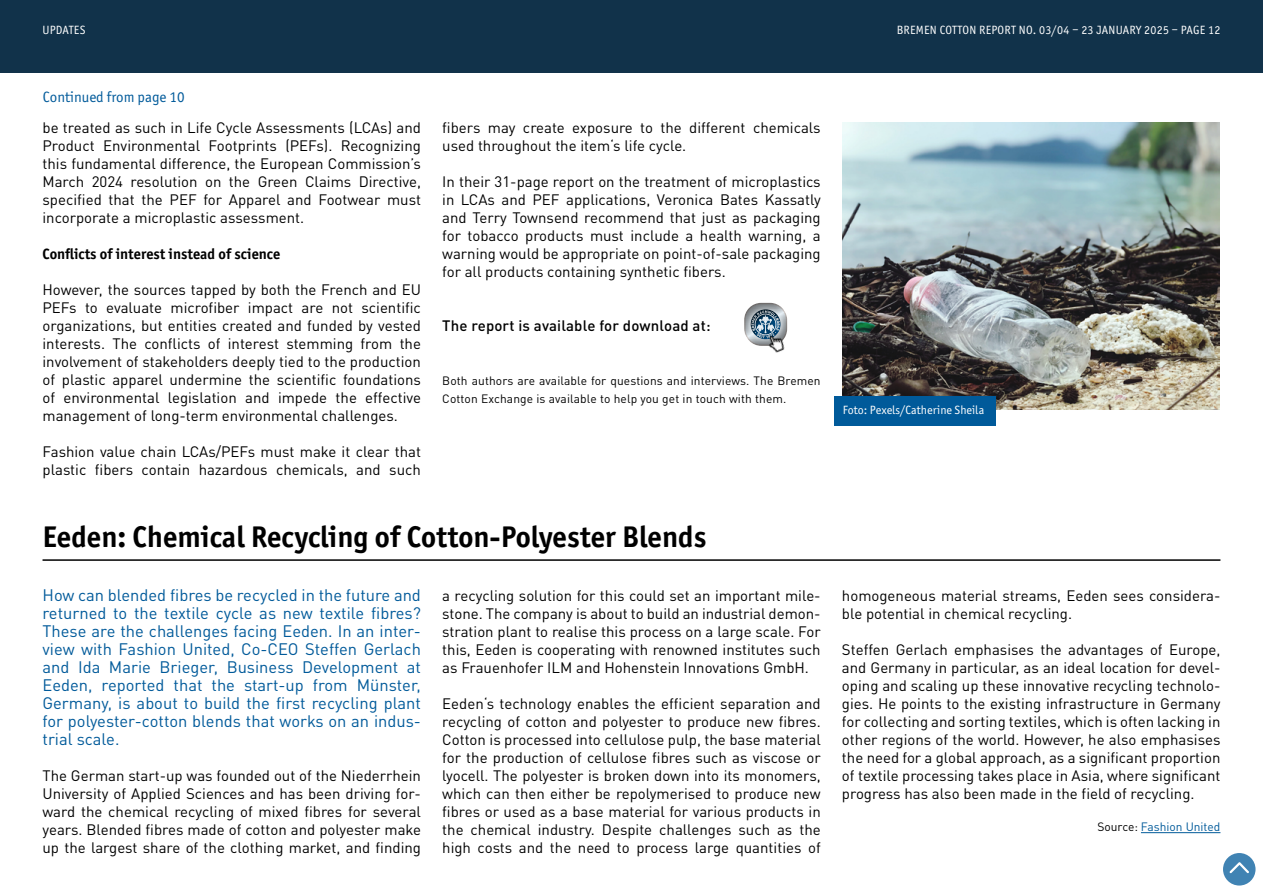
<style>
.page{position:relative;width:1263px;height:893px;background:#fff}
.page>*{position:absolute;margin:0;border:0;box-sizing:border-box;transform-origin:0 0}
.t1{font:700 30px "Officina Sans ITC Pro";color:#000}
.t2{font:16.5px/18px "DINOT";color:#005a9a;text-align:justify}
.t3{font:15px/18px "DINOT";color:#000;text-align:justify}
.t4{font:700 15px "Officina Sans ITC Pro";color:#000}
.t5{font:500 15px "DINOT";letter-spacing:.01em;color:#000}
.t6{font:15px "Officina Sans ITC Pro";color:#005a9a}
.t7{font:12px/18px "DINOT";letter-spacing:.01em;color:#000}
.t8{font:12px "Officina Sans ITC Pro";letter-spacing:.02em;color:#fff}
.t9{font:12px "Officina Sans ITC Pro";color:#fff}
.t10{font:12px "DINOT";color:#005a9a}
.s1{color:#000}
</style>
<div class="page">
<div style="left:0;top:0;width:1263px;height:73px;background:#11324a"></div>
<div style="left:737px;top:297px;width:57px;height:44px;background:#000;opacity:.75"></div>
<img style="left:760px;top:328px;width:34px;height:25px">
<hr style="left:43px;top:559px;width:1177px;height:2px;background:#000">
<hr style="left:1141px;top:832px;width:79px;height:1px;background:#005a9a">
<img style="left:843px;top:123px;width:376px;height:287px">
<div style="left:834px;top:397px;width:162px;height:29px;background:#005a9a"></div>
<div style="left:1223px;top:853px;width:32px;height:32px;background:#4083b3;border-radius:50%"></div>
<svg style="left:1229px;top:862px;width:20px;height:12px"></svg>
<p class="t8" style="left:43px;top:23px;width:45px">U PDATES</p>
<p class="t8" style="left:897px;top:23px;width:325px">BREMEN COTTON REPORT NO. 03/04 – 23 JANUARY 2025 – PAGE 12</p>
<p class="t6" style="left:43px;top:88px;width:143px">Continued from page 10</p>
<p class="t3" style="left:43px;top:118px;width:380px">be treated as such in Life Cycle Assessments (LCAs) and Product Environmental Footprints (PEFs). Recognizing this fundamental difference, the European Commission’s March 2024 resolution on the Green Claims Directive, specified that the PEF for Apparel and Footwear must incorporate a microplastic assessment.</p>
<p class="t4" style="left:43px;top:244px;width:239px">Conflicts of interest instead of science</p>
<p class="t3" style="left:43px;top:280px;width:380px">However, the sources tapped by both the French and EU PEFs to evaluate microfiber impact are not scientific organizations, but entities created and funded by vested interests. The conflicts of interest stemming from the involvement of stakeholders deeply tied to the production of plastic apparel undermine the scientific foundations of environmental legislation and impede the effective management of long-term environmental challenges.</p>
<p class="t3" style="left:43px;top:442px;width:380px">Fashion value chain LCAs/PEFs must make it clear that plastic fibers contain hazardous chemicals, and such</p>
<p class="t3" style="left:442px;top:118px;width:380px">fibers may create exposure to the different chemicals used throughout the item‘s life cycle.</p>
<p class="t3" style="left:442px;top:172px;width:380px">In their 31-page report on the treatment of microplastics in LCAs and PEF applications, Veronica Bates Kassatly and Terry Townsend recommend that just as packaging for tobacco products must include a health warning, a warning would be appropriate on point-of-sale packaging for all products containing synthetic fibers.</p>
<p class="t5" style="left:442px;top:316px;width:270px">The report is available for download at:</p>
<p class="t7" style="left:442px;top:371px;width:380px">Both authors are available for questions and interviews. The Bremen<br>Cotton Exchange is available to help you get in touch with them.</p>
<h1 class="t1" style="left:43px;top:518px;width:665px">Eeden: Chemical Recycling of Cotton-Polyester Blends</h1>
<p class="t2" style="left:43px;top:585px;width:380px">How can blended fibres be recycled in the future and returned to the textile cycle as new textile fibres?<br>These are the challenges facing Eeden. In an inter&shy;view with Fashion United, Co-CEO Steffen Gerlach and Ida Marie Brieger, Business Development at Eeden, reported that the start-up from Münster, Germany, is about to build the first recycling plant for polyester-cotton blends that works on an indus&shy;trial scale.</p>
<p class="t3" style="left:43px;top:766px;width:380px">The German start-up was founded out of the Niederrhein University of Applied Sciences and has been driving for&shy;ward the chemical recycling of mixed fibres for several years. Blended fibres made of cotton and polyester make up the largest share of the clothing market, and finding</p>
<p class="t3" style="left:442px;top:586px;width:380px">a recycling solution for this could set an important mile&shy;stone. The company is about to build an industrial demon&shy;stration plant to realise this process on a large scale. For this, Eeden is cooperating with renowned institutes such as Frauenhofer ILM and Hohenstein Innovations GmbH.</p>
<p class="t3" style="left:442px;top:694px;width:380px">Eeden‘s technology enables the efficient separation and recycling of cotton and polyester to produce new fibres.<br>Cotton is processed into cellulose pulp, the base material for the production of cellulose fibres such as viscose or lyocell. The polyester is broken down into its monomers, which can then either be repolymerised to produce new fibres or used as a base material for various products in the chemical industry. Despite challenges such as the high costs and the need to process large quantities of</p>
<p class="t9" style="left:843px;top:403px;width:143px">Foto: Pexels/Catherine Sheila</p>
<p class="t3" style="left:842px;top:586px;width:380px">homogeneous material streams, Eeden sees considera&shy;ble potential in chemical recycling.</p>
<p class="t3" style="left:842px;top:640px;width:380px">Steffen Gerlach emphasises the advantages of Europe, and Germany in particular, as an ideal location for devel&shy;oping and scaling up these innovative recycling technolo&shy;gies. He points to the existing infrastructure in Germany for collecting and sorting textiles, which is often lacking in other regions of the world. However, he also emphasises the need for a global approach, as a significant proportion of textile processing takes place in Asia, where significant progress has also been made in the field of recycling.</p>
<p class="t10" style="left:1097px;top:819px;width:124px"><span class="s1">Source:</span> Fashion United</p>
</div>
